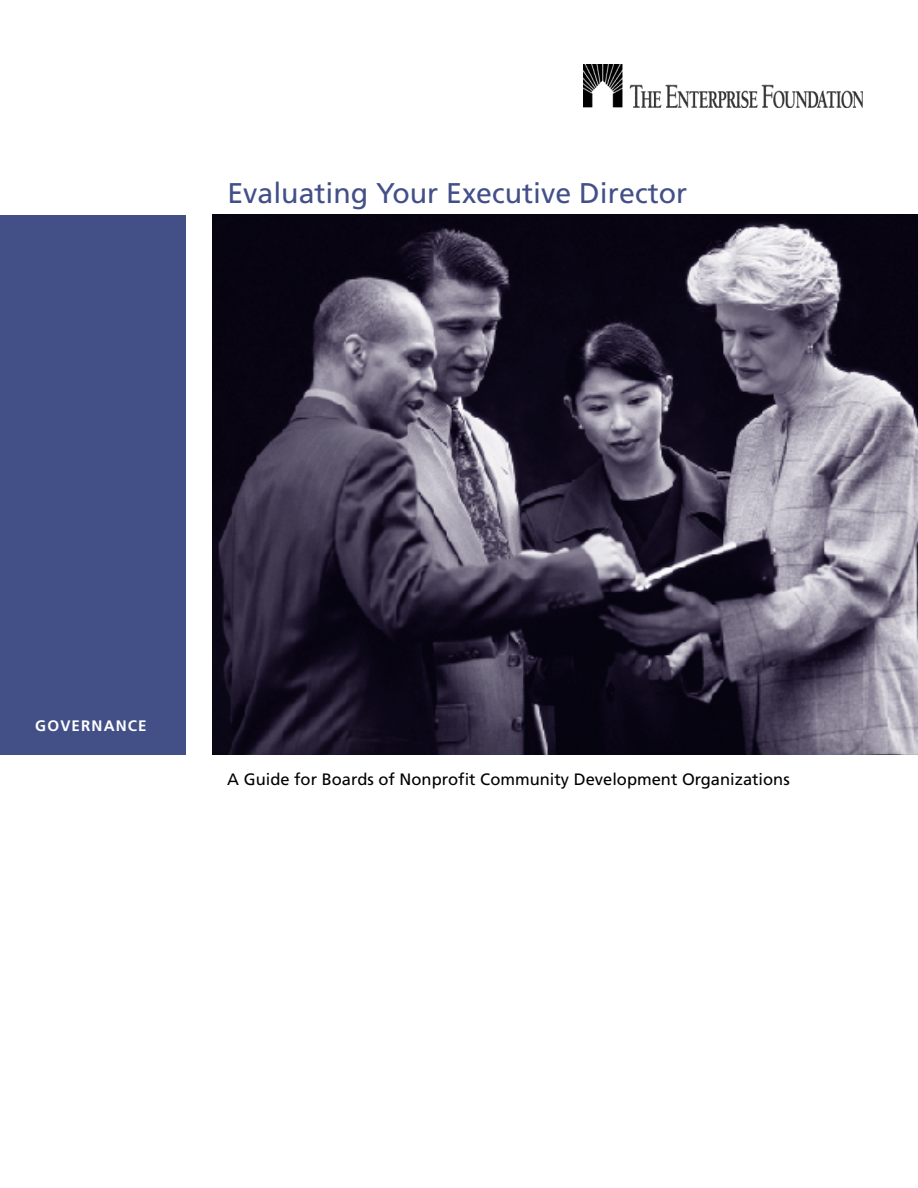
<style>
.page{position:relative;width:918px;height:1188px;background:#fff}
.page>*{position:absolute;margin:0;border:0;box-sizing:border-box;transform-origin:0 0}
.t1{font:28.5px "Frutiger";color:#435088}
.t2{font:16.5px "Frutiger";color:#000}
.t3{font:700 15.15px "Frutiger";color:#fff}
</style>
<div class="page">
<img style="left:212px;top:215px;width:706px;height:540px">
<div style="left:0;top:215px;width:185px;height:540px;background:#435088"></div>
<img style="left:583px;top:64px;width:279px;height:44px">
<h1 class="t1" style="left:227px;top:181px;width:461px">Evaluating Your Executive Director</h1>
<p class="t3" style="left:35px;top:720px;width:113px">G O V E R N A N C E</p>
<p class="t2" style="left:227px;top:772px;width:564px">A Guide for Boards of Nonprofit Community Development Organizations</p>
</div>
